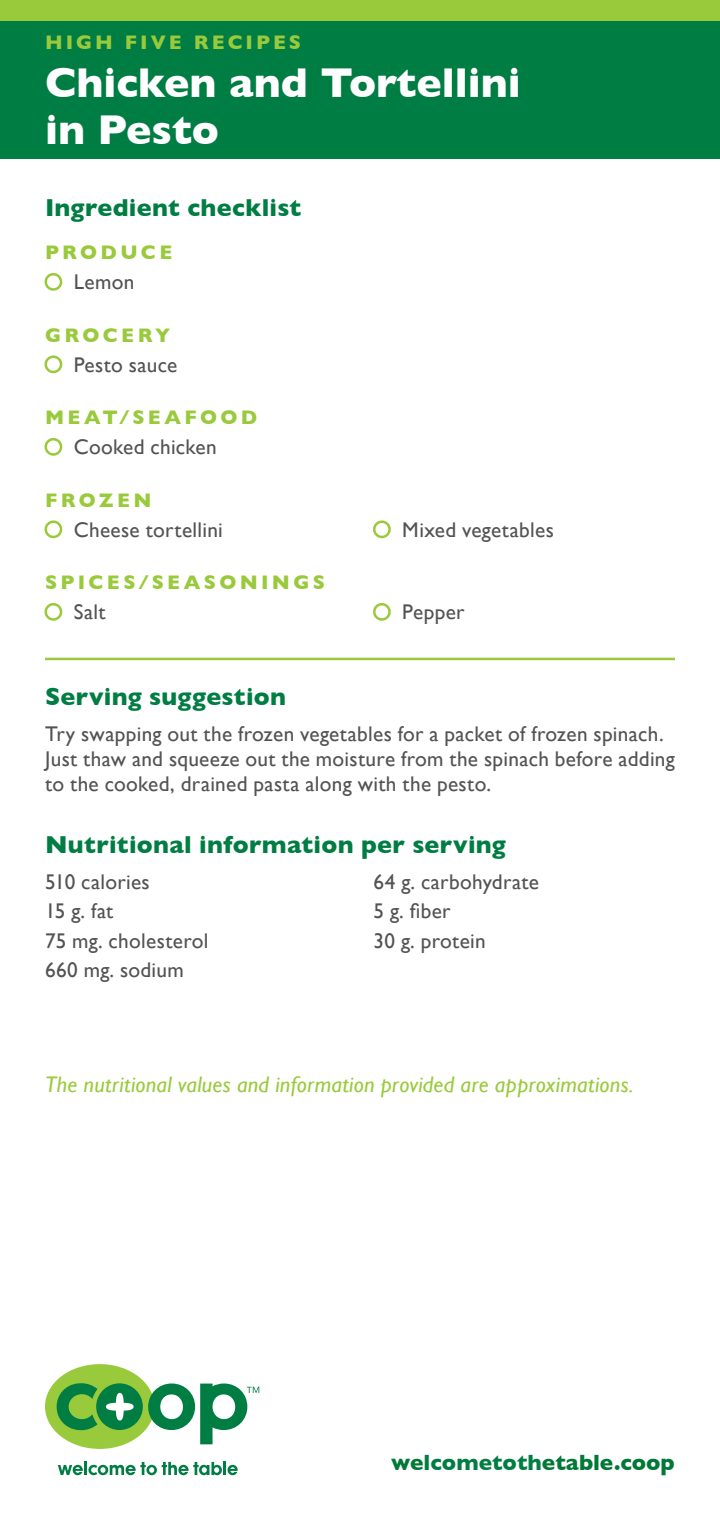
<style>
.page{position:relative;width:720px;height:1530px;background:#fff}
.page>*{position:absolute;margin:0;border:0;box-sizing:border-box;transform-origin:0 0}
._01_RECIPE_TITLE{font:800 42.5px/47.5px "Gill Sans";color:#fff}
.Nutrition_and_Cost_H{font:800 25px "Gill Sans";letter-spacing:.01em;color:#007d43}
._06_Ingredient_Check{font:800 25px "Gill Sans";letter-spacing:.01em;color:#007d43}
._04_Preparation_Head{font:800 25px "Gill Sans";letter-spacing:.01em;color:#007d43}
._09_Nutritional_Foot{font:italic 22.5px "Gill Sans";letter-spacing:.01em;color:#99ca3b}
.green__url{font:800 22.5px "Gill Sans";color:#007836}
._05_Body_copy{font:21.25px/25px "Gill Sans";letter-spacing:.015em;color:#535355}
._03_Ingredient_List{font:21.25px "Gill Sans";letter-spacing:.015em;color:#535355}
._07_Shopping_Categor{font:800 20px "Gill Sans";letter-spacing:.165em;color:#99ca3b}
.s1{color:#007d43}
</style>
<div class="page">
<div style="left:0;top:0;width:720px;height:21px;background:#99ca3b"></div>
<div style="left:0;top:21px;width:720px;height:138px;background:#007d43"></div>
<div style="left:45px;top:1364px;width:109px;height:85px;background:#99ca3b;border-radius:50%"></div>
<svg style="left:58px;top:1462px;width:180px;height:13px"></svg>
<svg style="left:57px;top:1383px;width:202px;height:61px"></svg>
<svg style="left:44px;top:273px;width:19px;height:18px"></svg>
<svg style="left:44px;top:355px;width:19px;height:19px"></svg>
<svg style="left:44px;top:438px;width:19px;height:18px"></svg>
<svg style="left:44px;top:520px;width:19px;height:19px"></svg>
<svg style="left:373px;top:520px;width:18px;height:19px"></svg>
<svg style="left:44px;top:603px;width:19px;height:18px"></svg>
<svg style="left:373px;top:603px;width:18px;height:18px"></svg>
<hr style="left:45px;top:658px;width:630px;height:2px;background:#99ca3b">
<p class="_07_Shopping_Categor" style="left:45px;top:31px;width:258px">HIGH FIVE RECIPES</p>
<p class="_01_RECIPE_TITLE" style="left:45px;top:58px;width:477px">Chicken and Tortellini in Pesto</p>
<p class="_06_Ingredient_Check" style="left:45px;top:193px;width:258px">Ingredient checklist</p>
<p class="_07_Shopping_Categor" style="left:45px;top:241px;width:129px">PRODUCE</p>
<p class="_05_Body_copy" style="left:74px;top:270px;width:62px">Lemon</p>
<p class="_07_Shopping_Categor" style="left:45px;top:323px;width:127px">GROCERY</p>
<p class="_05_Body_copy" style="left:74px;top:352px;width:105px">Pesto sauce</p>
<p class="_07_Shopping_Categor" style="left:45px;top:406px;width:214px">MEAT/SEAFOOD</p>
<p class="_05_Body_copy" style="left:74px;top:435px;width:145px">Cooked chicken</p>
<p class="_07_Shopping_Categor" style="left:45px;top:488px;width:108px">FROZEN</p>
<p class="_05_Body_copy" style="left:74px;top:517px;width:151px">Cheese tortellini</p>
<p class="_05_Body_copy" style="left:402px;top:517px;width:153px">Mixed vegetables</p>
<p class="_07_Shopping_Categor" style="left:45px;top:571px;width:282px">SPICES/SEASONINGS</p>
<p class="_05_Body_copy" style="left:74px;top:600px;width:33px">Salt</p>
<p class="_05_Body_copy" style="left:402px;top:600px;width:64px">Pepper</p>
<p class="_04_Preparation_Head" style="left:45px;top:682px;width:243px">Serving suggestion</p>
<p class="_05_Body_copy" style="left:45px;top:722px;width:631px">Try swapping out the frozen vegetables for a packet of frozen spinach.<br>Just thaw and squeeze out the moisture from the spinach before adding to the cooked, drained pasta along with the pesto.</p>
<p class="Nutrition_and_Cost_H" style="left:45px;top:830px;width:462px">Nutritional information per serving</p>
<p class="_03_Ingredient_List" style="left:45px;top:869px;width:106px">510 calories</p>
<p class="_03_Ingredient_List" style="left:45px;top:899px;width:70px">15 g. fat</p>
<p class="_03_Ingredient_List" style="left:45px;top:928px;width:165px">75 mg. cholesterol</p>
<p class="_03_Ingredient_List" style="left:45px;top:958px;width:140px">660 mg. sodium</p>
<p class="_03_Ingredient_List" style="left:373px;top:869px;width:167px">64 g. carbohydrate</p>
<p class="_03_Ingredient_List" style="left:373px;top:899px;width:79px">5 g. fiber</p>
<p class="_03_Ingredient_List" style="left:373px;top:928px;width:114px">30 g. protein</p>
<p class="_09_Nutritional_Foot" style="left:45px;top:1071px;width:590px">The nutritional values and information provided are approximations.</p>
<p class="green__url" style="left:391px;top:1449px;width:285px">we<span class="s1">lcometoth</span>etable.coop</p>
</div>
